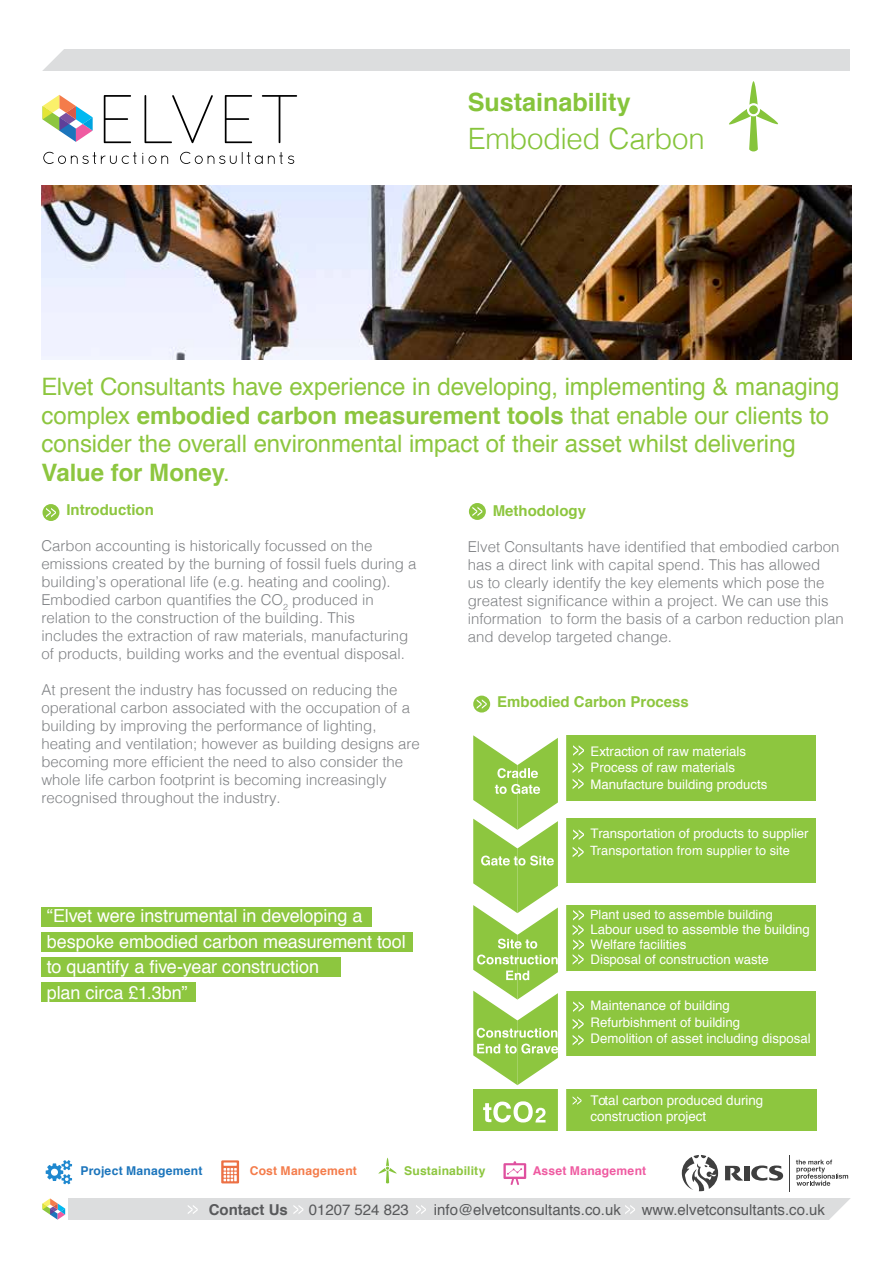
<style>
.page{position:relative;width:893px;height:1263px;background:#fff}
.page>*{position:absolute;margin:0;border:0;box-sizing:border-box;transform-origin:0 0}
.t1{font:300 29.4px "Helvetica";letter-spacing:-.015em;color:#86c43b}
.t2{font:700 25.2px "Helvetica";color:#86c43b}
.t3{font:24px/28.8px "Helvetica";letter-spacing:-.005em;color:#8dc63f}
.t4{font:18px/25.5px "Helvetica";letter-spacing:-.005em;color:#fff}
.t5{font:300 15px/18px "Helvetica";color:#808285}
.t6{font:15px "Helvetica";color:#58595b}
.t7{font:700 15px "Helvetica";color:#8dc63f}
.t8{font:700 15px "Helvetica";color:#58595b}
.t9{font:13.35px/16px "Helvetica";color:#fff}
.t10{font:13.2px/16.5px "Helvetica";color:#fff}
.t11{font:12.75px "Helvetica";letter-spacing:.01em;color:#fff}
.t12{font:700 12.15px "Helvetica";letter-spacing:.02em;color:#1c75bc}
.t13{font:700 12.15px "Helvetica";letter-spacing:.015em;color:#ef5ba1}
.t14{font:700 12.15px "Helvetica";letter-spacing:.015em;color:#f47c4b}
.t15{font:700 12.15px "Helvetica";letter-spacing:.015em;color:#8dc63f}
.s1{font-weight:700}
</style>
<div class="page">
<div style="left:43px;top:49px;width:807px;height:22px;background:#dcddde"></div>
<svg style="left:42px;top:49px;width:22px;height:22px"></svg>
<div style="left:43px;top:504px;width:16px;height:17px;background:#8dc63f;border-radius:50%"></div>
<svg style="left:46px;top:508px;width:10px;height:9px"></svg>
<div style="left:469px;top:503px;width:17px;height:17px;background:#8dc63f;border-radius:50%"></div>
<svg style="left:472px;top:507px;width:10px;height:9px"></svg>
<svg style="left:43px;top:95px;width:50px;height:47px"></svg>
<svg style="left:43px;top:152px;width:100px;height:12px"></svg>
<svg style="left:149px;top:156px;width:19px;height:8px"></svg>
<svg style="left:180px;top:152px;width:114px;height:12px"></svg>
<svg style="left:104px;top:95px;width:27px;height:48px"></svg>
<svg style="left:145px;top:95px;width:68px;height:48px"></svg>
<svg style="left:225px;top:95px;width:27px;height:48px"></svg>
<svg style="left:262px;top:95px;width:35px;height:48px"></svg>
<div style="left:41px;top:908px;width:331px;height:19px;background:#8dc63f"></div>
<div style="left:41px;top:933px;width:371px;height:19px;background:#8dc63f"></div>
<div style="left:41px;top:957px;width:300px;height:19px;background:#8dc63f"></div>
<div style="left:41px;top:982px;width:155px;height:19px;background:#8dc63f"></div>
<div style="left:473px;top:696px;width:17px;height:16px;background:#8dc63f;border-radius:50%"></div>
<svg style="left:477px;top:699px;width:10px;height:10px"></svg>
<img style="left:41px;top:185px;width:810px;height:174px">
<div style="left:566px;top:735px;width:250px;height:65px;background:#8dc63f"></div>
<svg style="left:473px;top:735px;width:85px;height:350px"></svg>
<div style="left:566px;top:819px;width:250px;height:64px;background:#8dc63f"></div>
<div style="left:566px;top:905px;width:250px;height:65px;background:#8dc63f"></div>
<div style="left:566px;top:991px;width:250px;height:64px;background:#8dc63f"></div>
<svg style="left:573px;top:745px;width:11px;height:11px"></svg>
<svg style="left:573px;top:762px;width:11px;height:11px"></svg>
<svg style="left:573px;top:779px;width:11px;height:10px"></svg>
<svg style="left:573px;top:829px;width:11px;height:11px"></svg>
<svg style="left:573px;top:847px;width:11px;height:10px"></svg>
<svg style="left:573px;top:910px;width:11px;height:55px"></svg>
<svg style="left:573px;top:1001px;width:11px;height:11px"></svg>
<svg style="left:573px;top:1019px;width:11px;height:10px"></svg>
<svg style="left:573px;top:1035px;width:11px;height:10px"></svg>
<div style="left:473px;top:1090px;width:344px;height:41px;background:#8dc63f"></div>
<svg style="left:573px;top:1096px;width:8px;height:9px"></svg>
<svg style="left:483px;top:1101px;width:62px;height:21px"></svg>
<div style="left:558px;top:721px;width:8px;height:425px;background:#fff"></div>
<svg style="left:729px;top:81px;width:49px;height:70px"></svg>
<div style="left:68px;top:1198px;width:782px;height:22px;background:#dcddde"></div>
<svg style="left:829px;top:1198px;width:22px;height:22px"></svg>
<svg style="left:43px;top:1198px;width:22px;height:22px"></svg>
<svg style="left:188px;top:1205px;width:10px;height:9px"></svg>
<svg style="left:293px;top:1205px;width:10px;height:9px"></svg>
<svg style="left:416px;top:1205px;width:10px;height:9px"></svg>
<svg style="left:625px;top:1205px;width:10px;height:9px"></svg>
<svg style="left:751px;top:1165px;width:32px;height:16px"></svg>
<div style="left:744px;top:1166px;width:6px;height:14px;background:#3f3f3f"></div>
<svg style="left:725px;top:1166px;width:18px;height:14px"></svg>
<svg style="left:682px;top:1155px;width:36px;height:36px"></svg>
<hr style="left:789px;top:1154px;width:1px;height:37px;background:#3f3f3f">
<svg style="left:796px;top:1160px;width:52px;height:26px"></svg>
<svg style="left:221px;top:1160px;width:18px;height:23px"></svg>
<svg style="left:378px;top:1158px;width:19px;height:25px"></svg>
<svg style="left:503px;top:1161px;width:23px;height:24px"></svg>
<svg style="left:46px;top:1160px;width:26px;height:24px"></svg>
<h2 class="t2" style="left:468px;top:82px;width:165px">Sustainability</h2>
<h1 class="t1" style="left:468px;top:114px;width:238px">Embodied Carbon</h1>
<p class="t3" style="left:41px;top:373px;width:799px">Elvet Consultants have experience in developing, implementing &amp; managing complex <span class="s1">embodied carbon measurement tools</span> that enable our clients to consider the overall environmental impact of their asset whilst delivering <span class="s1">Value for Money</span>.</p>
<p class="t7" style="left:66px;top:498px;width:89px">Introduction</p>
<p class="t5" style="left:41px;top:536px;width:377px">Carbon accounting is historically focussed on the emissions created by the burning of fossil fuels during a building’s operational life (e.g. heating and cooling).<br>Embodied carbon quantifies the CO<sub>2</sub> produced in relation to the construction of the building. This<br>includes the extraction of raw materials, manufacturing of products, building works and the eventual disposal.</p>
<p class="t5" style="left:41px;top:680px;width:380px">At present the industry has focussed on reducing the operational carbon associated with the occupation of a building by improving the performance of lighting, heating and ventilation; however as building designs are becoming more efficient the need to also consider the whole life carbon footprint is becoming increasingly recognised throughout the industry.</p>
<p class="t7" style="left:493px;top:499px;width:95px">Methodology</p>
<p class="t5" style="left:468px;top:537px;width:377px">Elvet Consultants have identified that embodied carbon has a direct link with capital spend. This has allowed<br>us to clearly identify the key elements which pose the greatest significance within a project. We can use this information to form the basis of a carbon reduction plan and develop targeted change.</p>
<p class="t7" style="left:497px;top:690px;width:193px">Embodied Carbon Process</p>
<p class="t10" style="left:591px;top:743px;width:178px">Extraction of raw materials<br>Process of raw materials<br>Manufacture building products</p>
<p class="t10" style="left:591px;top:826px;width:220px">Transportation of products to supplier</p>
<p class="t4" style="left:47px;top:904px;width:360px">“Elvet were instrumental in developing a bespoke embodied carbon measurement tool to quantify a five-year construction<br>plan circa £1.3bn”</p>
<p class="t11" style="left:590px;top:840px;width:201px">Transportation from supplier to site</p>
<p class="t11" style="left:590px;top:904px;width:184px">Plant used to assemble building</p>
<p class="t10" style="left:591px;top:922px;width:221px;line-height:14.9px">Labour used to assemble the building<br>Welfare facilities<br>Disposal of construction waste</p>
<p class="t10" style="left:591px;top:997px;width:222px">Maintenance of building<br>Refurbishment of building<br>Demolition of asset including disposal</p>
<p class="t9" style="left:590px;top:1093px;width:174px">Total carbon produced during construction project</p>
<p class="t12" style="left:81px;top:1161px;width:123px">Project Management</p>
<p class="t14" style="left:250px;top:1161px;width:109px">Cost Management</p>
<p class="t15" style="left:404px;top:1161px;width:83px">Sustainability</p>
<p class="t13" style="left:533px;top:1161px;width:115px">Asset Management</p>
<p class="t8" style="left:209px;top:1197px;width:81px">Contact Us</p>
<p class="t6" style="left:309px;top:1198px;width:102px">01207 524 823</p>
<p class="t6" style="left:434px;top:1198px;width:188px">info@elvetconsultants.co.uk</p>
<p class="t6" style="left:642px;top:1198px;width:185px">www.elvetconsultants.co.uk</p>
</div>
